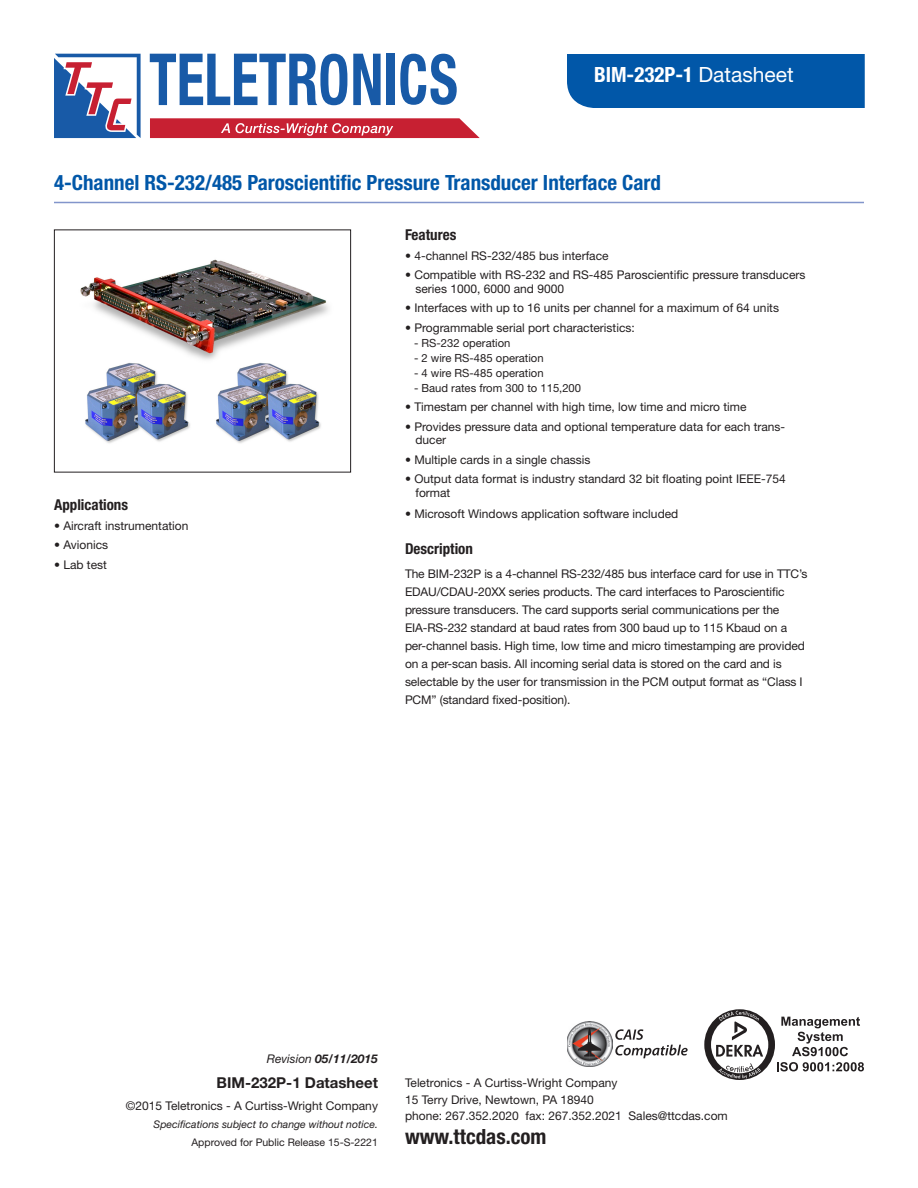
<style>
.page{position:relative;width:918px;height:1188px;background:#fff}
.page>*{position:absolute;margin:0;border:0;box-sizing:border-box;transform-origin:0 0}
.t1{font:700 condensed 21px "Helvetica Neue LT Std";color:#0157a8}
.t2{font:700 condensed 21px "Helvetica Neue LT Std";color:#fff}
.t3{font:700 condensed 21px "Helvetica Neue LT Std";color:#231f20}
.t4{font:700 condensed 15px "Helvetica Neue LT Std";color:#231f20}
.t5{font:700 15px "Helvetica Neue LT Std";color:#231f20}
.t6{font:12px/18px "Helvetica Neue LT Std";color:#231f20}
.t7{font:italic 700 12px "Helvetica Neue LT Std";color:#231f20}
.t8{font:11.25px "Helvetica Neue LT Std";color:#231f20}
.t9{font:italic 10.5px "Helvetica Neue LT Std";color:#231f20}
.t10{font:10.5px "Helvetica Neue LT Std";color:#231f20}
.s1{font-weight:400;font-stretch:normal}
.s2{font-weight:400}
</style>
<div class="page">
<div style="left:567px;top:54px;width:298px;height:54px;background:#0157a8"></div>
<hr style="left:54px;top:202px;width:810px;height:1px;background:#8295cb">
<img style="left:80px;top:259px;width:249px;height:184px">
<div style="left:54px;top:230px;width:297px;height:242px;border:1px solid #231f20"></div>
<img style="left:567px;top:1021px;width:45px;height:46px">
<svg style="left:615px;top:1029px;width:73px;height:29px"></svg>
<svg style="left:704px;top:1009px;width:160px;height:71px"></svg>
<svg style="left:54px;top:54px;width:87px;height:84px"></svg>
<svg style="left:150px;top:54px;width:197px;height:51px"></svg>
<svg style="left:353px;top:54px;width:28px;height:51px"></svg>
<div style="left:387px;top:54px;width:8px;height:51px;background:#185aa7"></div>
<svg style="left:400px;top:54px;width:57px;height:51px"></svg>
<svg style="left:150px;top:118px;width:330px;height:20px"></svg>
<h1 class="t2" style="left:594px;top:62px;width:201px">BIM-232P-1 <span class="s1">Datasheet</span></h1>
<h1 class="t1" style="left:54px;top:170px;width:609px">4-Channel RS-232/485 Paroscientific Pressure Transducer Interface Card</h1>
<p class="t4" style="left:54px;top:496px;width:76px">Applications</p>
<p class="t6" style="left:54px;top:516px;width:136px">• Aircraft instrumentation</p>
<p class="t6" style="left:54px;top:536px;width:56px">• Avionics</p>
<p class="t6" style="left:54px;top:555px;width:54px">• Lab test</p>
<p class="t4" style="left:405px;top:226px;width:53px">Features</p>
<p class="t6" style="left:405px;top:246px;width:205px">• 4-channel RS-232/485 bus interface</p>
<p class="t6" style="left:416px;top:268px;width:392px;line-height:13.5px;text-indent:-10px">• Compatible with RS-232 and RS-485 Paroscientific pressure transducers series 1000, 6000 and 9000</p>
<p class="t6" style="left:405px;top:299px;width:376px">• Interfaces with up to 16 units per channel for a maximum of 64 units</p>
<p class="t6" style="left:405px;top:318px;width:231px">• Programmable serial port characteristics:</p>
<p class="t8" style="left:414px;top:336px;width:98px">- RS-232 operation</p>
<p class="t8" style="left:414px;top:351px;width:131px">- 2 wire RS-485 operation</p>
<p class="t8" style="left:414px;top:366px;width:131px">- 4 wire RS-485 operation</p>
<p class="t8" style="left:414px;top:381px;width:169px">- Baud rates from 300 to 115,200</p>
<p class="t6" style="left:405px;top:398px;width:343px">• Timestam per channel with high time, low time and micro time</p>
<p class="t6" style="left:416px;top:420px;width:371px;line-height:13.5px;text-indent:-10px">• Provides pressure data and optional temperature data for each trans&shy;ducer</p>
<p class="t6" style="left:405px;top:450px;width:187px">• Multiple cards in a single chassis</p>
<p class="t6" style="left:416px;top:472px;width:372px;line-height:13.5px;text-indent:-10px">• Output data format is industry standard 32 bit floating point IEEE-754 format</p>
<p class="t6" style="left:405px;top:504px;width:275px">• Microsoft Windows application software included</p>
<p class="t4" style="left:405px;top:539px;width:69px">Description</p>
<p class="t6" style="left:405px;top:564px;width:404px">The BIM-232P is a 4-channel RS-232/485 bus interface card for use in TTC’s EDAU/CDAU-20XX series products. The card interfaces to Paroscientific pressure transducers. The card supports serial communications per the EIA-RS-232 standard at baud rates from 300 baud up to 115 Kbaud on a per-channel basis. High time, low time and micro timestamping are provided on a per-scan basis. All incoming serial data is stored on the card and is selectable by the user for transmission in the PCM output format as “Class I PCM” (standard fixed-position).</p>
<p class="t7" style="left:267px;top:1051px;width:113px"><span class="s2">Revision</span> 05/11/2015</p>
<p class="t5" style="left:217px;top:1073px;width:163px">BIM-232P-1 Datasheet</p>
<p class="t6" style="left:126px;top:1097px;width:254px">©2015 Teletronics - A Curtiss-Wright Company</p>
<p class="t9" style="left:154px;top:1118px;width:226px">Specifications subject to change without notice.</p>
<p class="t10" style="left:191px;top:1136px;width:188px">Approved for Public Release 15-S-2221</p>
<p class="t6" style="left:405px;top:1074px;width:324px;line-height:16.5px">Teletronics - A Curtiss-Wright Company<br>15 Terry Drive, Newtown, PA 18940<br>phone: 267.352.2020 fax: 267.352.2021 Sales@ttcdas.com</p>
<h1 class="t3" style="left:405px;top:1124px;width:143px">www.ttcdas.com</h1>
</div>
